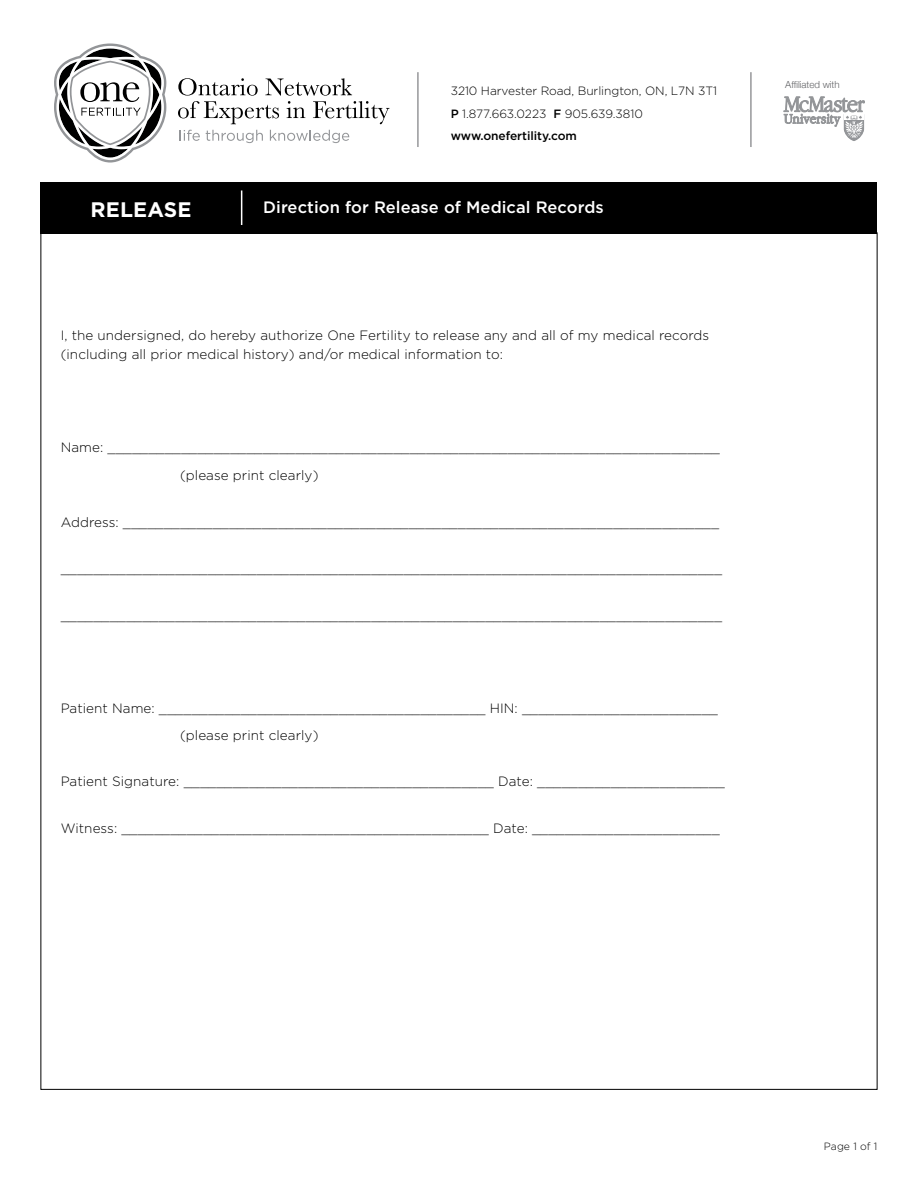
<style>
.page{position:relative;width:918px;height:1188px;background:#fff}
.page>*{position:absolute;margin:0;border:0;box-sizing:border-box;transform-origin:0 0}
.t1{font:700 21px "Gotham";letter-spacing:.005em;color:#fff}
.t2{font:500 16.5px "Gotham";letter-spacing:.005em;color:#fff}
.t3{font:300 13.5px/18.8px "Gotham";letter-spacing:.005em;color:#000}
.t4{font:300 12px/22.5px "Gotham";letter-spacing:-.005em;color:#000}
.t5{font:300 10.5px "Gotham";letter-spacing:.005em;color:#000}
.t6{font:300 9.75px "Helvetica Neue";letter-spacing:-.005em;color:#636467}
.s1{font-weight:500}
</style>
<div class="page">
<svg style="left:178px;top:78px;width:212px;height:46px"></svg>
<svg style="left:180px;top:130px;width:20px;height:11px"></svg>
<svg style="left:206px;top:130px;width:57px;height:13px"></svg>
<svg style="left:270px;top:130px;width:79px;height:13px"></svg>
<svg style="left:54px;top:44px;width:112px;height:118px"></svg>
<svg style="left:784px;top:97px;width:81px;height:44px"></svg>
<hr style="left:418px;top:72px;width:1px;height:75px;background:#636467">
<hr style="left:751px;top:72px;width:1px;height:75px;background:#636467">
<div style="left:40px;top:182px;width:838px;height:52px;background:#000"></div>
<hr style="left:241px;top:190px;width:1px;height:35px;background:#fff">
<p class="t4" style="left:451px;top:80px;width:268px">3210 Harvester Road, Burlington, ON, L7N 3T1<br><span class="s1">P</span> 1.877.663.0223 <span class="s1">F</span> 905.639.3810 <span class="s1">www.onefertility.com</span></p>
<h1 class="t1" style="left:91px;top:198px;width:102px">RELEASE</h1>
<p class="t2" style="left:263px;top:197px;width:342px">Direction for Release of Medical Records</p>
<p class="t3" style="left:61px;top:325px;width:650px">I, the undersigned, do hereby authorize One Fertility to release any and all of my medical records (including all prior medical history) and/or medical information to:</p>
<p class="t3" style="left:180px;top:432px;width:541px;line-height:28.5px;text-indent:-119px">Name: ___________________________________________________________________________ (please print clearly)</p>
<p class="t3" style="left:61px;top:512px;width:660px">Address: _________________________________________________________________________</p>
<p class="t3" style="left:61px;top:559px;width:663px">_________________________________________________________________________________</p>
<p class="t3" style="left:61px;top:605px;width:663px">_________________________________________________________________________________</p>
<p class="t3" style="left:180px;top:694px;width:539px;line-height:27px;text-indent:-119px">Patient Name: ________________________________________ HIN: ________________________ (please print clearly)</p>
<p class="t3" style="left:61px;top:772px;width:666px">Patient Signature: ______________________________________ Date: _______________________</p>
<p class="t3" style="left:61px;top:818px;width:661px">Witness: _____________________________________________ Date: _______________________</p>
<p class="t6" style="left:785px;top:78px;width:56px">Affiliated with</p>
<p class="t5" style="left:824px;top:1140px;width:55px">Page 1 of 1</p>
</div>
